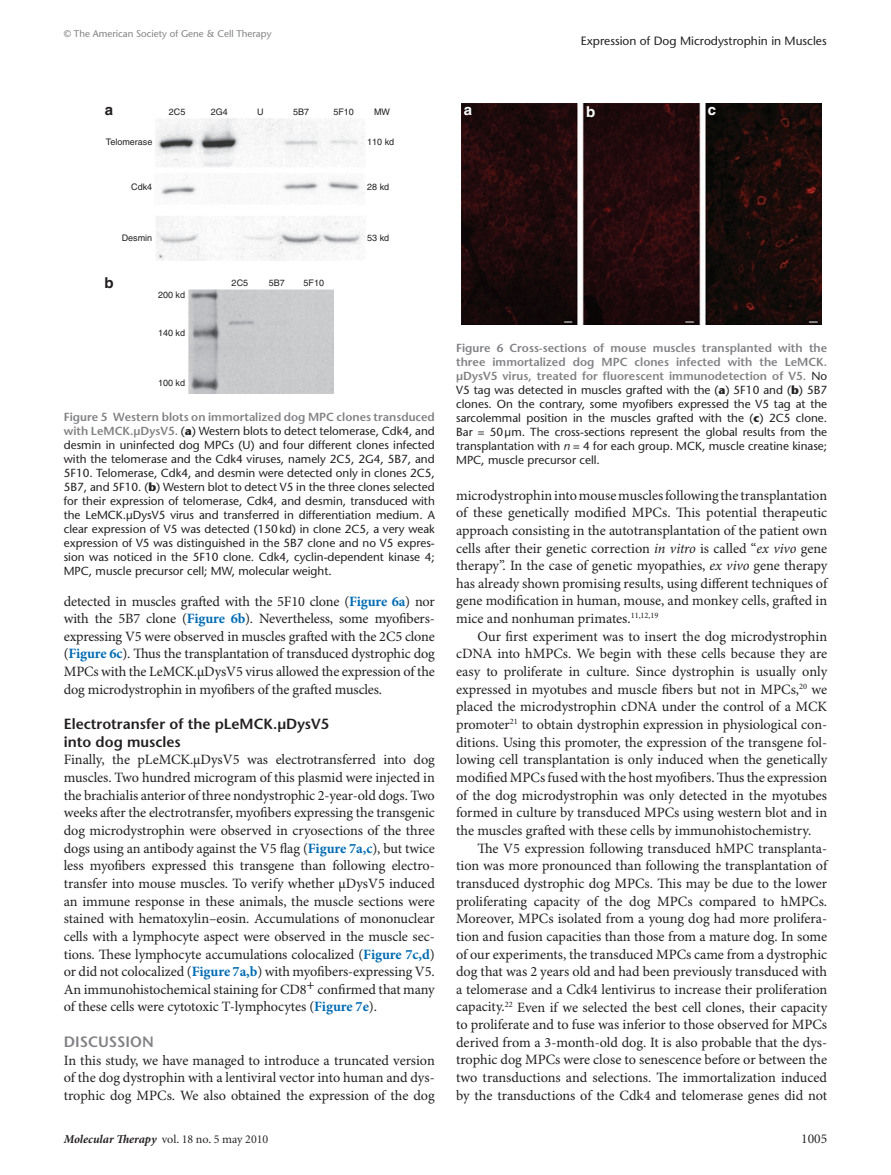
<style>
.page{position:relative;width:891px;height:1175px;background:#fff}
.page>*{position:absolute;margin:0;border:0;box-sizing:border-box;transform-origin:0 0}
.t1{font:600 15px "ITC Stone Sans";color:#808285}
.t2{font:700 15px "Helvetica";color:#fff}
.t3{font:700 15px "Helvetica";color:#231f20}
.t4{font:600 14.7px/17.7px "ITC Stone Sans";color:#231f20}
.t5{font:14.25px/17.7px "Minion Pro";letter-spacing:-.005em;color:#231f20;text-align:justify}
.t6{font:13.5px "Minion";color:#231f20}
.t7{font:12px "Stone Sans";color:#231f20}
.t8{font:12px "Minion";color:#231f20}
.t9{font:11.7px/14.1px "Stone Sans";color:#231f20;text-align:justify}
.t10{font:600 11.7px/14.1px "ITC Stone Sans";color:#808285;text-align:justify}
.t11{font:9.75px "Stone Sans";color:#808285}
.t12{font:9px "Helvetica";color:#231f20}
.s1{font-family:"ITC Stone Sans";font-weight:600;color:#808285}
.s2{font-weight:700}
.s3{font-weight:700;color:#006cb3}
.s4{font-family:"Stone Sans";font-weight:400;color:#231f20}
.s5{font-style:italic}
.s6{font-family:"Minion Pro";font-weight:700;font-style:italic}
</style>
<div class="page">
<img style="left:155px;top:118px;width:210px;height:143px">
<img style="left:188px;top:289px;width:146px;height:105px">
<img style="left:462px;top:103px;width:360px;height:222px">
<p class="t11" style="left:64px;top:28px;width:209px">© The American Society of Gene &amp; Cell Therapy</p>
<p class="t7" style="left:581px;top:34px;width:247px">Expression of Dog Microdystrophin in Muscles</p>
<p class="t3" style="left:105px;top:100px;width:10px">a</p>
<p class="t12" style="left:106px;top:137px;width:48px">Telomerase</p>
<p class="t12" style="left:131px;top:182px;width:23px">Cdk4</p>
<p class="t12" style="left:169px;top:106px;width:18px">2C5</p>
<p class="t12" style="left:122px;top:233px;width:32px">Desmin</p>
<p class="t3" style="left:104px;top:273px;width:11px">b</p>
<p class="t12" style="left:158px;top:290px;width:29px">200 kd</p>
<p class="t12" style="left:158px;top:328px;width:29px">140 kd</p>
<p class="t12" style="left:158px;top:377px;width:29px">100 kd</p>
<p class="t12" style="left:211px;top:106px;width:19px">2G4</p>
<p class="t12" style="left:257px;top:106px;width:8px">U</p>
<p class="t12" style="left:293px;top:106px;width:18px">5B7</p>
<p class="t12" style="left:333px;top:106px;width:22px">5F10</p>
<p class="t12" style="left:374px;top:106px;width:17px">MW</p>
<p class="t12" style="left:367px;top:137px;width:29px">110 kd</p>
<p class="t12" style="left:367px;top:182px;width:24px">28 kd</p>
<p class="t12" style="left:232px;top:278px;width:18px">2C5</p>
<p class="t12" style="left:269px;top:278px;width:18px">5B7</p>
<p class="t12" style="left:303px;top:278px;width:22px">5F10</p>
<p class="t12" style="left:367px;top:233px;width:24px">53 kd</p>
<p class="t10" style="left:64px;top:410px;width:373px">Figure 5 Western blots on immortalized dog MPC clones transduced</p>
<p class="t9" style="left:64px;top:424px;width:373px"><span class="s1">with LeMCK.µDysV5.</span> (<span class="s2">a</span>) Western blots to detect telomerase, Cdk4, and desmin in uninfected dog MPCs (U) and four different clones infected with the telomerase and the Cdk4 viruses, namely 2C5, 2G4, 5B7, and 5F10. Telomerase, Cdk4, and desmin were detected only in clones 2C5, 5B7, and 5F10. (<span class="s2">b</span>) Western blot to detect V5 in the three clones selected for their expression of telomerase, Cdk4, and desmin, transduced with the LeMCK.µDysV5 virus and transferred in differentiation medium. A clear expression of V5 was detected (150kd) in clone 2C5, a very weak expression of V5 was distinguished in the 5B7 clone and no V5 expres&shy;sion was noticed in the 5F10 clone. Cdk4, cyclin-dependent kinase 4; MPC, muscle precursor cell; MW, molecular weight.</p>
<p class="t5" style="left:64px;top:592px;width:373px">detected in muscles grafted with the 5F10 clone (<span class="s3">Figure 6a</span>) nor with the 5B7 clone (<span class="s3">Figure 6b</span>). Nevertheless, some myofibers&shy;expressing V5 were observed in muscles grafted with the 2C5 clone (<span class="s3">Figure 6c</span>). Thus the transplantation of transduced dystrophic dog MPCs with the LeMCK.µDysV5 virus allowed the expression of the dog microdystrophin in myofibers of the grafted muscles.</p>
<p class="t4" style="left:64px;top:715px;width:267px">Electrotransfer of the pLeMCK.µDysV5 into dog muscles</p>
<p class="t5" style="left:64px;top:751px;width:373px">Finally, the pLeMCK.µDysV5 was electrotransferred into dog muscles. Two hundred microgram of this plasmid were injected in the brachialis anterior of three nondystrophic 2-year-old dogs. Two weeks after the electrotransfer, myofibers expressing the transgenic dog microdystrophin were observed in cryosections of the three dogs using an antibody against the V5 flag (<span class="s3">Figure 7a,c</span>), but twice less myofibers expressed this transgene than following electro&shy;transfer into mouse muscles. To verify whether µDysV5 induced an immune response in these animals, the muscle sections were stained with hematoxylin–eosin. Accumulations of mononuclear cells with a lymphocyte aspect were observed in the muscle sec&shy;tions. These lymphocyte accumulations colocalized (<span class="s3">Figure 7c,d</span>) or did not colocalized (<span class="s3">Figure 7a,b</span>) with myofibers-expressing V5.<br>An immunohistochemical staining for CD8+ confirmed that many of these cells were cytotoxic T-lymphocytes (<span class="s3">Figure 7e</span>).</p>
<p class="t1" style="left:64px;top:1032px;width:91px">Discussion</p>
<p class="t5" style="left:64px;top:1051px;width:373px">In this study, we have managed to introduce a truncated version of the dog dystrophin with a lentiviral vector into human and dys&shy;trophic dog MPCs. We also obtained the expression of the dog</p>
<p class="t2" style="left:586px;top:103px;width:11px">b</p>
<p class="t2" style="left:464px;top:100px;width:10px">a</p>
<p class="t2" style="left:708px;top:100px;width:10px">c</p>
<p class="t10" style="left:456px;top:341px;width:373px">Figure 6 Cross-sections of mouse muscles transplanted with the three immortalized dog MPC clones infected with the LeMCK. µDysV5 virus, treated for fluorescent immunodetection of V5. <span class="s4">No</span></p>
<p class="t9" style="left:456px;top:383px;width:373px">V5 tag was detected in muscles grafted with the (<span class="s2">a</span>) 5F10 and (<span class="s2">b</span>) 5B7 clones. On the contrary, some myofibers expressed the V5 tag at the sarcolemmal position in the muscles grafted with the (<span class="s2">c</span>) 2C5 clone.<br>Bar = 50µm. The cross-sections represent the global results from the transplantation with <span class="s5">n</span> = 4 for each group. MCK, muscle creatine kinase; MPC, muscle precursor cell.</p>
<p class="t5" style="left:456px;top:487px;width:373px">microdystrophin into mouse muscles following the transplantation of these genetically modified MPCs. This potential therapeutic approach consisting in the autotransplantation of the patient own cells after their genetic correction <span class="s5">in vitro</span> is called “<span class="s5">ex vivo</span> gene therapy”. In the case of genetic myopathies, <span class="s5">ex vivo</span> gene therapy has already shown promising results, using different techniques of gene modification in human, mouse, and monkey cells, grafted in mice and nonhuman primates.<sup>11,12,19</sup></p>
<p class="t5" style="left:456px;top:628px;width:373px;text-indent:21px">Our first experiment was to insert the dog microdystrophin cDNA into hMPCs. We begin with these cells because they are easy to proliferate in culture. Since dystrophin is usually only expressed in myotubes and muscle fibers but not in MPCs,<sup>20</sup> we placed the microdystrophin cDNA under the control of a MCK promoter<sup>21</sup> to obtain dystrophin expression in physiological con&shy;ditions. Using this promoter, the expression of the transgene fol&shy;lowing cell transplantation is only induced when the genetically modified MPCs fused with the host myofibers. Thus the expression of the dog microdystrophin was only detected in the myotubes formed in culture by transduced MPCs using western blot and in the muscles grafted with these cells by immunohistochemistry.</p>
<p class="t5" style="left:456px;top:839px;width:373px;text-indent:21px">The V5 expression following transduced hMPC transplanta&shy;tion was more pronounced than following the transplantation of transduced dystrophic dog MPCs. This may be due to the lower proliferating capacity of the dog MPCs compared to hMPCs.<br>Moreover, MPCs isolated from a young dog had more prolifera&shy;tion and fusion capacities than those from a mature dog. In some of our experiments, the transduced MPCs came from a dystrophic dog that was 2 years old and had been previously transduced with a telomerase and a Cdk4 lentivirus to increase their proliferation capacity.<sup>22</sup> Even if we selected the best cell clones, their capacity to proliferate and to fuse was inferior to those observed for MPCs derived from a 3-month-old dog. It is also probable that the dys&shy;trophic dog MPCs were close to senescence before or between the two transductions and selections. The immortalization induced by the transductions of the Cdk4 and telomerase genes did not</p>
<p class="t8" style="left:64px;top:1133px;width:206px"><span class="s6">Molecular Therapy</span> vol. 18 no. 5 may 2010</p>
<p class="t6" style="left:801px;top:1132px;width:27px">1005</p>
</div>
